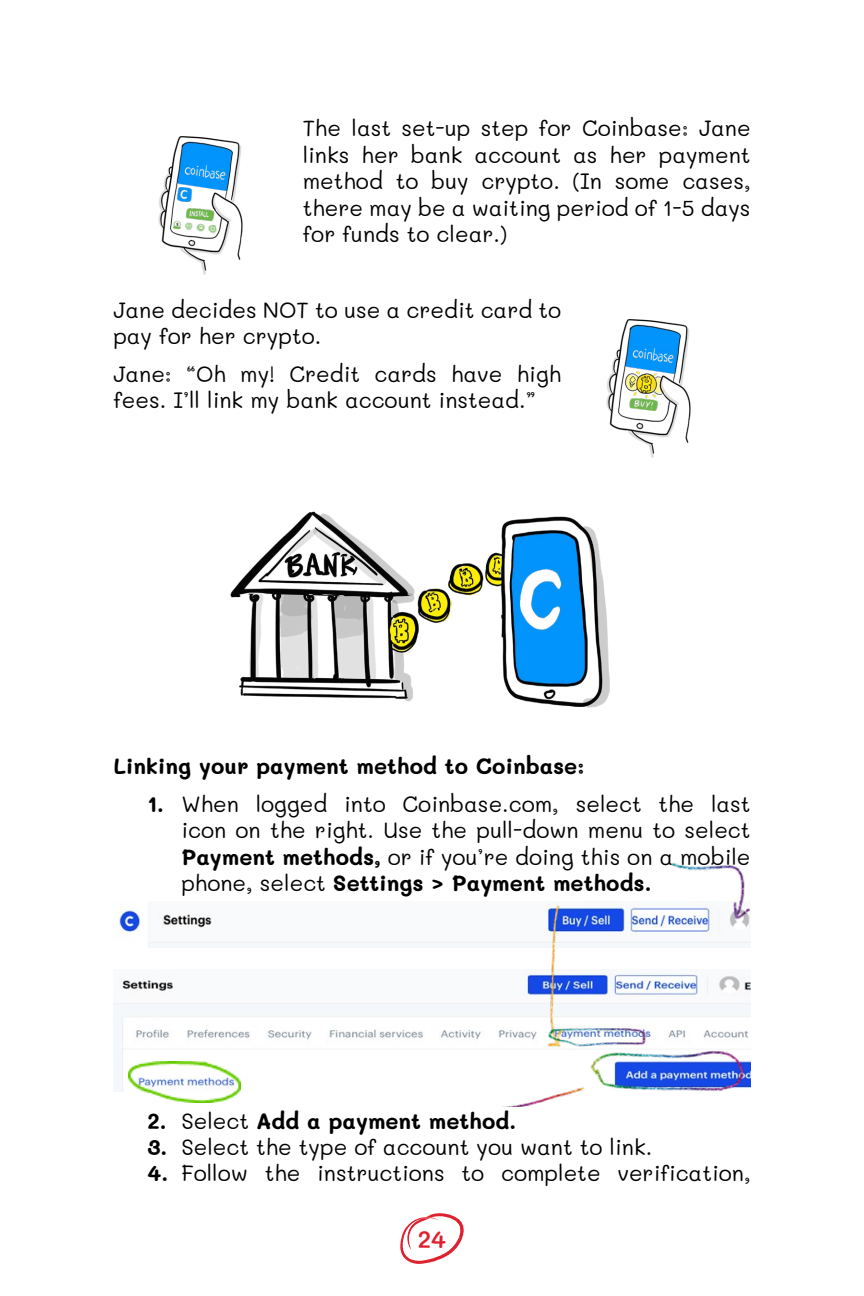
<style>
.page{position:relative;width:864px;height:1296px;background:#fff}
.page>*{position:absolute;margin:0;border:0;box-sizing:border-box;transform-origin:0 0}
.t1{font:600 24px "Mali";color:#dd212e}
.t2{font:22px/26.4px "Mali";color:#000;text-align:justify}
.t3{font:700 22px "Mali";color:#000}
.s1{font-weight:700}
.s2{font-weight:400}
</style>
<div class="page">
<svg style="left:400px;top:1213px;width:64px;height:51px"></svg>
<img style="left:114px;top:910px;width:346px;height:38px">
<img style="left:158px;top:136px;width:85px;height:139px">
<img style="left:606px;top:319px;width:85px;height:139px">
<img style="left:230px;top:511px;width:380px;height:197px">
<img style="left:114px;top:976px;width:346px;height:116px">
<img style="left:460px;top:863px;width:291px;height:244px">
<img style="left:128px;top:1062px;width:113px;height:40px">
<p class="t2" style="left:303px;top:116px;width:449px">The last set-up step for Coinbase: Jane links her bank account as her payment method to buy crypto. (In some cases, there may be a waiting period of 1-5 days for funds to clear.)</p>
<p class="t2" style="left:113px;top:297px;width:449px">Jane decides NOT to use a credit card to pay for her crypto.</p>
<p class="t2" style="left:113px;top:361px;width:449px">Jane: “Oh my! Credit cards have high fees. I’ll link my bank account instead.”</p>
<p class="t3" style="left:113px;top:754px;width:473px">Linking your payment method to Coinbase:</p>
<p class="t2" style="left:181px;top:791px;width:571px;text-indent:-34px"><span class="s1">1.</span> When logged into Coinbase.com, select the last icon on the right. Use the pull-down menu to select <span class="s1">Payment methods,</span> or if you’re doing this on a mobile phone, select <span class="s1">Settings &gt; Payment methods.</span></p>
<p class="t3" style="left:147px;top:1108px;width:370px">2. <span class="s2">Select</span> Add a payment method.</p>
<p class="t2" style="left:147px;top:1134px;width:506px"><span class="s1">3.</span> Select the type of account you want to link.</p>
<p class="t2" style="left:147px;top:1161px;width:605px"><span class="s1">4.</span> Follow the instructions to complete verification,</p>
<p class="t1" style="left:418px;top:1226px;width:30px">24</p>
</div>
